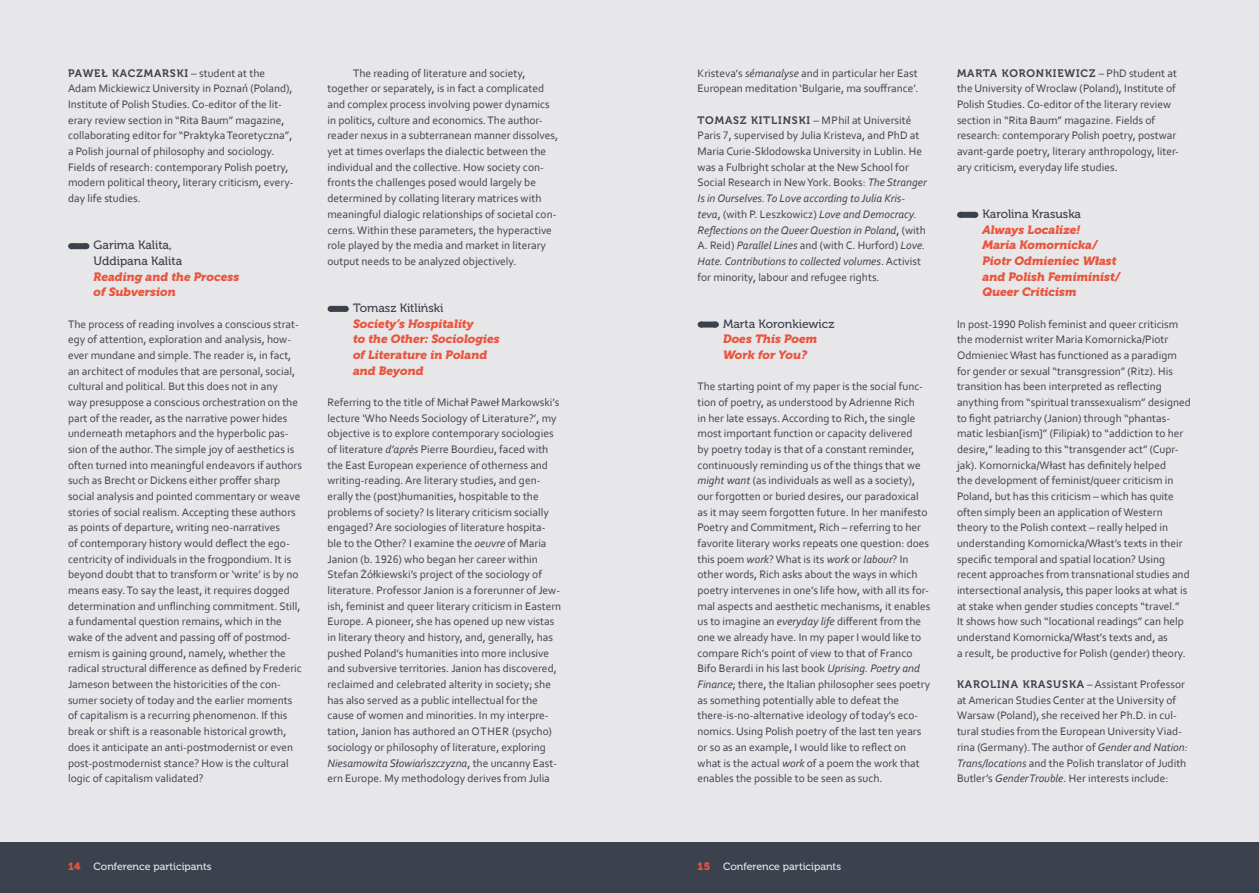
<style>
.page{position:relative;width:1259px;height:893px;background:#e7e6e8}
.page>*{position:absolute;margin:0;border:0;box-sizing:border-box;transform-origin:0 0}
.t1{font:italic 12px/15.6px "Museo 900";color:#ea543d}
.t2{font:12px/15.6px "Museo 500";color:#3b414d}
.t3{font:11.4px/15.6px "Corbel";color:#3b414d}
.t4{font:10.8px "Museo 700";letter-spacing:.08em;color:#3b414d}
.t5{font:10.5px "Museo 500";color:#e7e6e8}
.s1{font-family:"Corbel";font-size:11.4px}
.s2{font-style:italic}
.s3{font-family:"Museo 700";font-size:10.8px}
.s4{font-family:"Museo 900";color:#ea543d}
</style>
<div class="page">
<div style="left:0;top:842px;width:1259px;height:51px;background:#3b414d"></div>
<div style="left:71px;top:243px;width:14px;height:6px;background:#3b414d"></div>
<svg style="left:78px;top:243px;width:8px;height:6px"></svg>
<div style="left:330px;top:306px;width:15px;height:6px;background:#3b414d"></div>
<div style="left:700px;top:322px;width:15px;height:6px;background:#3b414d"></div>
<svg style="left:708px;top:322px;width:8px;height:6px"></svg>
<div style="left:960px;top:212px;width:14px;height:6px;background:#3b414d"></div>
<svg style="left:967px;top:212px;width:8px;height:6px"></svg>
<p class="t4" style="left:68px;top:67px;width:199px">PAWEŁ KACZMARSKI <span class="s1">– student at the</span></p>
<p class="t3" style="left:68px;top:81px;width:227px">Adam Mickiewicz University in Poznań (Poland), Institute of Polish Studies. Co-editor of the lit&shy;erary review section in “Rita Baum” magazine, collaborating editor for “Praktyka Teoretyczna”, a Polish journal of philosophy and sociology.<br>Fields of research: contemporary Polish poetry, modern political theory, literary criticism, every&shy;day life studies.</p>
<p class="t2" style="left:94px;top:237px;width:90px">Garima Kalita,<br>Uddipana Kalita</p>
<p class="t1" style="left:94px;top:268px;width:147px">Reading and the Process of Subversion</p>
<p class="t3" style="left:68px;top:316px;width:235px">The process of reading involves a conscious strat&shy;egy of attention, exploration and analysis, how&shy;ever mundane and simple. The reader is, in fact, an architect of modules that are personal, social, cultural and political. But this does not in any<br>way presuppose a conscious orchestration on the part of the reader, as the narrative power hides underneath metaphors and the hyperbolic pas&shy;sion of the author. The simple joy of aesthetics is often turned into meaningful endeavors if authors such as Brecht or Dickens either proffer sharp social analysis and pointed commentary or weave stories of social realism. Accepting these authors as points of departure, writing neo-narratives<br>of contemporary history would deflect the ego&shy;centricity of individuals in the frogpondium. It is beyond doubt that to transform or ‘write’ is by no means easy. To say the least, it requires dogged determination and unflinching commitment. Still, a fundamental question remains, which in the wake of the advent and passing off of postmod&shy;ernism is gaining ground, namely, whether the radical structural difference as defined by Frederic Jameson between the historicities of the con&shy;sumer society of today and the earlier moments of capitalism is a recurring phenomenon. If this break or shift is a reasonable historical growth, does it anticipate an anti-postmodernist or even post-postmodernist stance? How is the cultural logic of capitalism validated?</p>
<p class="t3" style="left:327px;top:65px;width:232px;text-indent:26px">The reading of literature and society, together or separately, is in fact a complicated and complex process involving power dynamics in politics, culture and economics. The author&shy;reader nexus in a subterranean manner dissolves, yet at times overlaps the dialectic between the individual and the collective. How society con&shy;fronts the challenges posed would largely be determined by collating literary matrices with meaningful dialogic relationships of societal con&shy;cerns. Within these parameters, the hyperactive role played by the media and market in literary output needs to be analyzed objectively.</p>
<p class="t2" style="left:353px;top:300px;width:92px">Tomasz Kitliński</p>
<p class="t1" style="left:353px;top:316px;width:148px">Society’s Hospitality<br>to the Other: Sociologies of Literature in Poland and Beyond</p>
<p class="t3" style="left:327px;top:394px;width:235px">Referring to the title of Michał Paweł Markowski’s lecture ‘Who Needs Sociology of Literature?’, my objective is to explore contemporary sociologies of literature <span class="s2">d’après</span> Pierre Bourdieu, faced with the East European experience of otherness and writing-reading. Are literary studies, and gen&shy;erally the (post)humanities, hospitable to the problems of society? Is literary criticism socially engaged? Are sociologies of literature hospita&shy;ble to the Other? I examine the <span class="s2">oeuvre</span> of Maria Janion (b. 1926) who began her career within Stefan Żółkiewski’s project of the sociology of literature. Professor Janion is a forerunner of Jew&shy;ish, feminist and queer literary criticism in Eastern Europe. A pioneer, she has opened up new vistas in literary theory and history, and, generally, has pushed Poland’s humanities into more inclusive and subversive territories. Janion has discovered, reclaimed and celebrated alterity in society; she has also served as a public intellectual for the cause of women and minorities. In my interpre&shy;tation, Janion has authored an OTHER (psycho) sociology or philosophy of literature, exploring <span class="s2">Niesamowita Słowiańszczyzna</span>, the uncanny East&shy;ern Europe. My methodology derives from Julia</p>
<p class="t3" style="left:697px;top:65px;width:222px">Kristeva’s <span class="s2">sémanalyse</span> and in particular her East<br>European meditation ‘Bulgarie, ma souffrance’.</p>
<p class="t3" style="left:697px;top:112px;width:231px"><span class="s3">TOMASZ KITLINSKI</span> – MPhil at Université Paris 7, supervised by Julia Kristeva, and PhD at Maria Curie-Sklodowska University in Lublin. He was a Fulbright scholar at the New School for Social Research in New York. Books: <span class="s2">The Stranger Is in Ourselves. To Love according to Julia Kris&shy;teva</span>, (with P. Leszkowicz) <span class="s2">Love and Democracy.<br>Reflections on the Queer Question in Poland</span>, (with A. Reid) <span class="s2">Parallel Lines</span> and (with C. Hurford) <span class="s2">Love.<br>Hate. Contributions to collected volumes</span>. Activist for minority, labour and refugee rights.</p>
<p class="t2" style="left:723px;top:316px;width:113px">Marta Koronkiewicz</p>
<p class="t1" style="left:723px;top:331px;width:96px">Does This Poem<br>Work for You?</p>
<p class="t3" style="left:697px;top:378px;width:234px">The starting point of my paper is the social func&shy;tion of poetry, as understood by Adrienne Rich<br>in her late essays. According to Rich, the single most important function or capacity delivered<br>by poetry today is that of a constant reminder, continuously reminding us of the things that we <span class="s2">might want</span> (as individuals as well as a society), our forgotten or buried desires, our paradoxical as it may seem forgotten future. In her manifesto Poetry and Commitment, Rich – referring to her favorite literary works repeats one question: does this poem <span class="s2">work</span>? What is its <span class="s2">work</span> or <span class="s2">labour</span>? In other words, Rich asks about the ways in which poetry intervenes in one’s life how, with all its for&shy;mal aspects and aesthetic mechanisms, it enables us to imagine an <span class="s2">everyday life</span> different from the one we already have. In my paper I would like to compare Rich’s point of view to that of Franco Bifo Berardi in his last book <span class="s2">Uprising. Poetry and Finance</span>; there, the Italian philosopher sees poetry as something potentially able to defeat the there-is-no-alternative ideology of today’s eco&shy;nomics. Using Polish poetry of the last ten years or so as an example, I would like to reflect on what is the actual <span class="s2">work</span> of a poem the work that enables the possible to be seen as such.</p>
<p class="t4" style="left:957px;top:67px;width:222px">MARTA KORONKIEWICZ <span class="s1">– PhD student at</span></p>
<p class="t3" style="left:957px;top:81px;width:224px">the University of Wroclaw (Poland), Institute of Polish Studies. Co-editor of the literary review section in “Rita Baum” magazine. Fields of research: contemporary Polish poetry, postwar avant-garde poetry, literary anthropology, liter&shy;ary criticism, everyday life studies.</p>
<p class="t2" style="left:982px;top:206px;width:100px">Karolina Krasuska</p>
<p class="t1" style="left:982px;top:221px;width:139px">Always Localize!<br>Maria Komornicka/<br>Piotr Odmieniec Włast and Polish Femiminist/<br>Queer Criticism</p>
<p class="t3" style="left:957px;top:316px;width:235px">In post-1990 Polish feminist and queer criticism the modernist writer Maria Komornicka/Piotr Odmieniec Włast has functioned as a paradigm for gender or sexual “transgression” (Ritz). His transition has been interpreted as reflecting anything from “spiritual transsexualism” designed to fight patriarchy (Janion) through “phantas&shy;matic lesbian[ism]” (Filipiak) to “addiction to her desire,” leading to this “transgender act” (Cupr&shy;jak). Komornicka/Włast has definitely helped<br>the development of feminist/queer criticism in Poland, but has this criticism – which has quite often simply been an application of Western theory to the Polish context – really helped in understanding Komornicka/Włast’s texts in their specific temporal and spatial location? Using recent approaches from transnational studies and intersectional analysis, this paper looks at what is at stake when gender studies concepts “travel.”<br>It shows how such “locational readings” can help understand Komornicka/Włast’s texts and, as<br>a result, be productive for Polish (gender) theory.</p>
<p class="t3" style="left:957px;top:676px;width:232px"><span class="s3">KAROLINA KRASUSKA</span> – Assistant Professor at American Studies Center at the University of Warsaw (Poland), she received her Ph.D. in cul&shy;tural studies from the European University Viad&shy;rina (Germany). The author of <span class="s2">Gender and Nation:<br>Trans/locations</span> and the Polish translator of Judith Butler’s <span class="s2">Gender Trouble</span>. Her interests include:</p>
<p class="t5" style="left:68px;top:861px;width:145px"><span class="s4">14</span> Conference participants</p>
<p class="t5" style="left:697px;top:861px;width:145px"><span class="s4">15</span> Conference participants</p>
</div>
